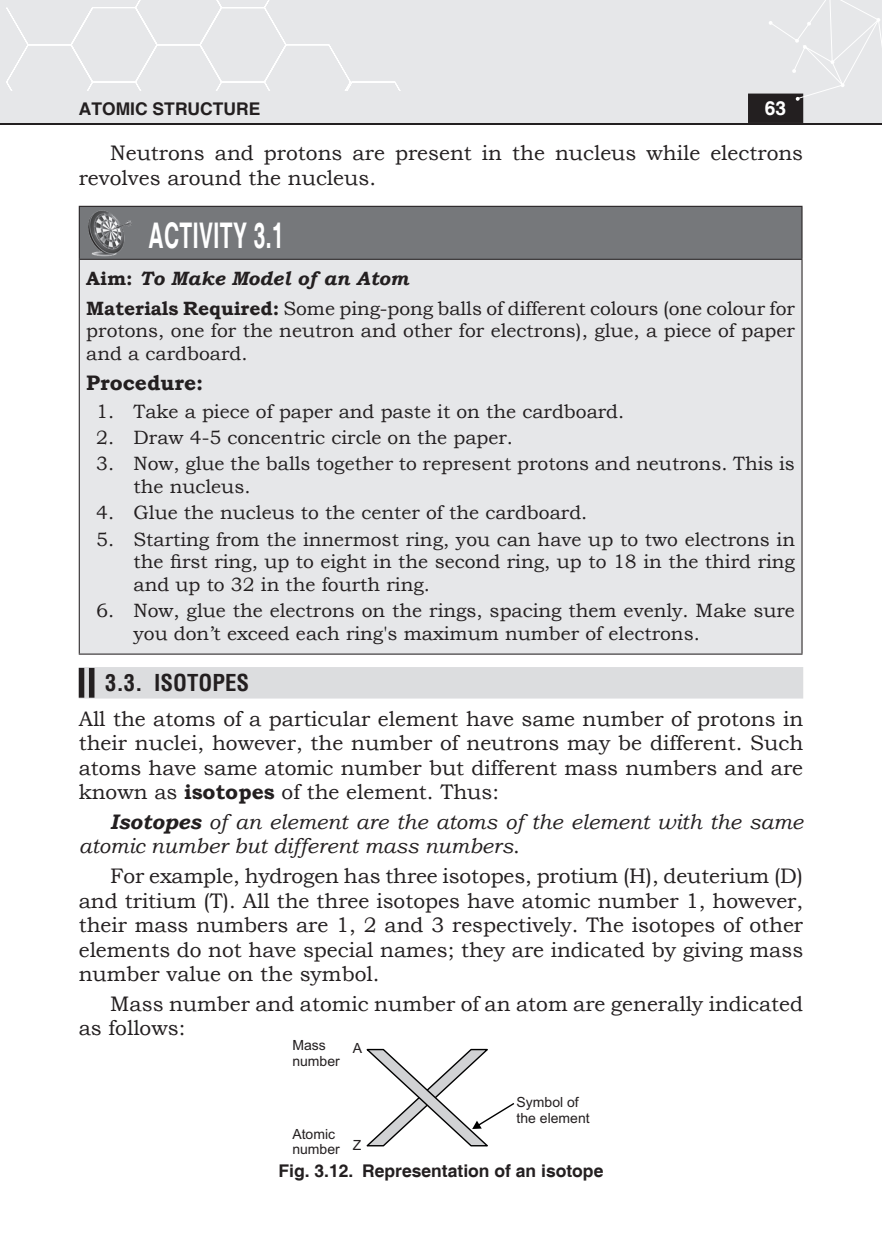
<style>
.page{position:relative;width:882px;height:1260px;background:#fff}
.page>*{position:absolute;margin:0;border:0;box-sizing:border-box;transform-origin:0 0}
.t1{font:700 35.35px "Helvetica";letter-spacing:.02em;color:#fff;scale:.59 1}
.t2{font:700 condensed 22.75px "Helvetica";color:#231f20}
.Body{font:21px/24.5px "Bookman Old Style";color:#231f20}
.Body_text{font:21px/24.5px "Bookman Old Style";color:#231f20;text-align:justify}
.Body-2{font:italic 21px/24.5px "Bookman Old Style";color:#231f20}
.Body_text-2{font:700 21px "Bookman Old Style";color:#231f20}
.Activity_indent{font:19.25px/22.8px "Bookman Old Style";color:#231f20}
.Body_text-3{font:19.25px/22.8px "Bookman Old Style";color:#231f20;text-align:justify}
.Tabel_spacing{font:italic 700 19.25px "Bookman Old Style";color:#231f20}
.t3{font:700 19.25px "Helvetica";color:#fff}
.t4{font:700 17.5px "Helvetica";color:#231f20}
.t5{font:14px/15.6px "Arial";color:#231f20}
.s1{font-style:normal}
.s2{font-weight:700}
</style>
<div class="page">
<div style="left:0;top:0;width:882px;height:124px;background:#e6e7e9"></div>
<hr style="left:0;top:124px;width:882px;height:1px;background:#231f20">
<div style="left:749px;top:94px;width:53px;height:28px;background:#231f20"></div>
<div style="left:748px;top:94px;width:55px;height:29px;border:2px solid #231f20"></div>
<svg style="left:769px;top:0;width:113px;height:101px"></svg>
<svg style="left:6px;top:0;width:394px;height:90px"></svg>
<div style="left:79px;top:667px;width:724px;height:32px;background:#dcdddf"></div>
<div style="left:79px;top:668px;width:5px;height:30px;background:#231f20"></div>
<div style="left:89px;top:668px;width:6px;height:30px;background:#231f20"></div>
<div style="left:79px;top:206px;width:723px;height:53px;background:#76787b"></div>
<div style="left:79px;top:259px;width:723px;height:395px;background:#e6e7e9"></div>
<hr style="left:79px;top:206px;width:724px;height:1px;background:#231f20">
<hr style="left:79px;top:207px;width:1px;height:52px;background:#231f20">
<hr style="left:801px;top:207px;width:2px;height:52px;background:#231f20">
<hr style="left:79px;top:259px;width:724px;height:1px;background:#231f20">
<hr style="left:79px;top:260px;width:1px;height:394px;background:#231f20">
<hr style="left:801px;top:260px;width:2px;height:394px;background:#231f20">
<hr style="left:79px;top:654px;width:724px;height:1px;background:#231f20">
<img style="left:88px;top:210px;width:44px;height:47px">
<svg style="left:366px;top:1048px;width:149px;height:99px"></svg>
<p class="t4" style="left:79px;top:98px;width:183px">Atomic Structure</p>
<p class="t3" style="left:765px;top:96px;width:23px">63</p>
<p class="Body" style="left:79px;top:141px;width:726px;text-indent:32px">Neutrons and protons are present in the nucleus while electrons revolves around the nucleus.</p>
<p class="t1" style="left:148px;top:214px;width:231px">ACTIVITY 3.1</p>
<p class="Tabel_spacing" style="left:86px;top:264px;width:324px"><span class="s1">Aim:</span> To Make Model of an Atom</p>
<p class="Body_text-3" style="left:86px;top:297px;width:710px"><span class="s2">Materials Required:</span> Some ping-pong balls of different colours (one colour for protons, one for the neutron and other for electrons), glue, a piece of paper and a cardboard.</p>
<p class="Body_text-2" style="left:86px;top:367px;width:119px">Procedure:</p>
<p class="Activity_indent" style="left:96px;top:400px;width:530px">1. Take a piece of paper and paste it on the cardboard.</p>
<p class="Activity_indent" style="left:96px;top:426px;width:418px">2. Draw 4-5 concentric circle on the paper.</p>
<p class="Activity_indent" style="left:134px;top:452px;width:663px;text-indent:-37px">3. Now, glue the balls together to represent protons and neutrons. This is the nucleus.</p>
<p class="Activity_indent" style="left:96px;top:501px;width:493px">4. Glue the nucleus to the center of the cardboard.</p>
<p class="Activity_indent" style="left:134px;top:528px;width:663px;text-align:justify;text-indent:-37px">5. Starting from the innermost ring, you can have up to two electrons in the first ring, up to eight in the second ring, up to 18 in the third ring and up to 32 in the fourth ring.</p>
<p class="Activity_indent" style="left:134px;top:599px;width:663px;text-indent:-37px">6. Now, glue the electrons on the rings, spacing them evenly. Make sure you don’t exceed each ring's maximum number of electrons.</p>
<p class="t2" style="left:105px;top:667px;width:146px">3.3. ISOTOPES</p>
<p class="Body_text" style="left:79px;top:706px;width:726px">All the atoms of a particular element have same number of protons in their nuclei, however, the number of neutrons may be different. Such atoms have same atomic number but different mass numbers and are known as <span class="s2">isotopes</span> of the element. Thus:</p>
<p class="Body-2" style="left:79px;top:809px;width:726px;text-indent:32px"><span class="s2">Isotopes</span> of an element are the atoms of the element with the same atomic number but different mass numbers<span class="s1">.</span></p>
<p class="Body" style="left:79px;top:864px;width:726px;text-align:justify;text-indent:32px">For example, hydrogen has three isotopes, protium (H), deuterium (D) and tritium (T). All the three isotopes have atomic number 1, however, their mass numbers are 1, 2 and 3 respectively. The isotopes of other elements do not have special names; they are indicated by giving mass number value on the symbol.</p>
<p class="Body" style="left:79px;top:992px;width:726px;text-indent:32px">Mass number and atomic number of an atom are generally indicated as follows:</p>
<p class="t5" style="left:353px;top:1041px;width:11px">A</p>
<p class="t5" style="left:292px;top:1038px;width:49px">Mass number</p>
<p class="t5" style="left:517px;top:1095px;width:75px">Symbol of the element</p>
<p class="t5" style="left:292px;top:1126px;width:49px">Atomic number</p>
<p class="t4" style="left:279px;top:1160px;width:326px">Fig. 3.12. Representation of an isotope</p>
<p class="t5" style="left:353px;top:1137px;width:10px">Z</p>
</div>
